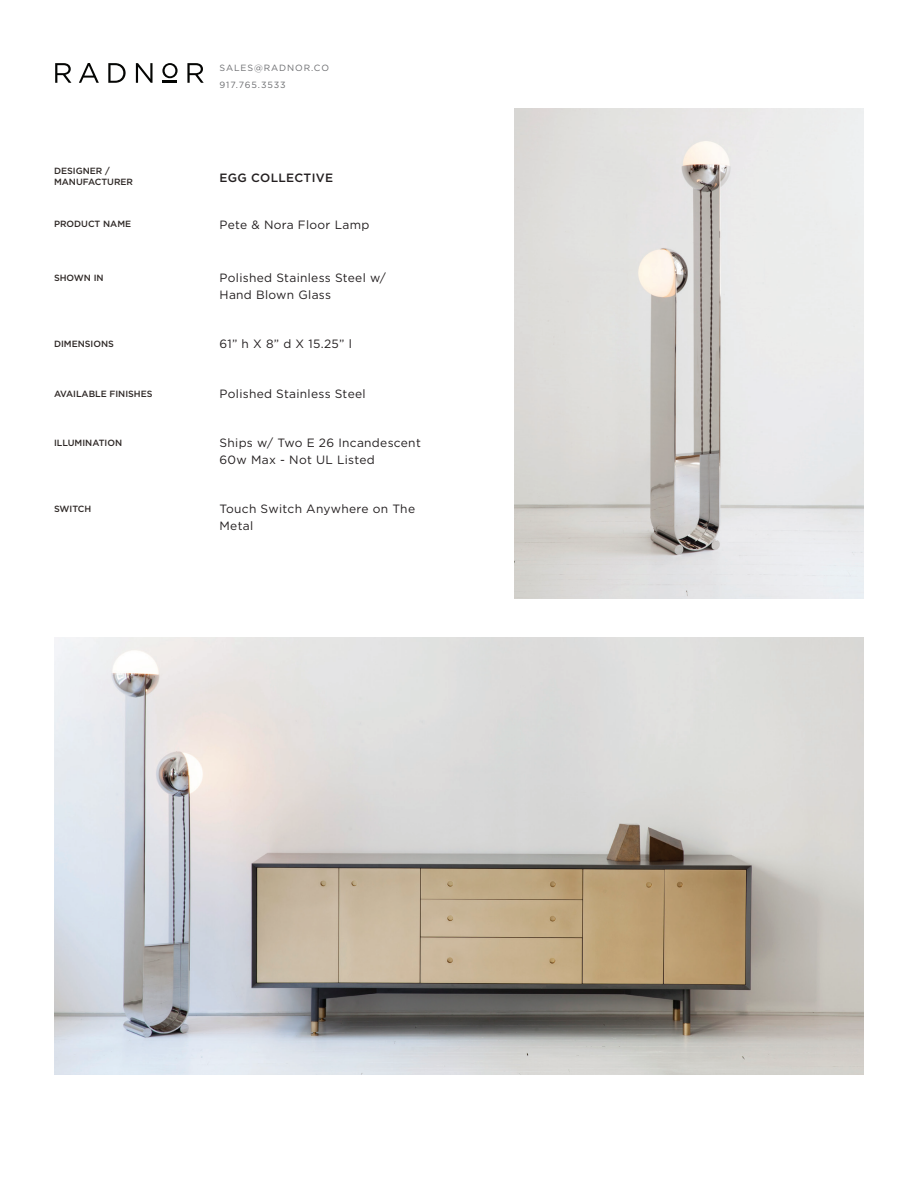
<style>
.page{position:relative;width:918px;height:1188px;background:#fff}
.page>*{position:absolute;margin:0;border:0;box-sizing:border-box;transform-origin:0 0}
.t1{font:12px/16.5px "Gotham";letter-spacing:.025em;color:#231f20}
.t2{font:500 12px "Gotham";letter-spacing:.025em;color:#231f20}
.t3{font:500 9px/10.8px "Gotham";color:#2e2826}
.t4{font:9px/17.4px "Gotham";letter-spacing:.1em;color:#6c6d70}
</style>
<div class="page">
<svg style="left:55px;top:63px;width:16px;height:20px"></svg>
<svg style="left:79px;top:63px;width:20px;height:20px"></svg>
<svg style="left:108px;top:63px;width:18px;height:20px"></svg>
<svg style="left:136px;top:63px;width:17px;height:20px"></svg>
<svg style="left:187px;top:63px;width:17px;height:20px"></svg>
<svg style="left:162px;top:63px;width:16px;height:20px"></svg>
<img style="left:515px;top:108px;width:349px;height:491px">
<img style="left:54px;top:638px;width:810px;height:437px">
<p class="t3" style="left:54px;top:165px;width:81px">DESIGNER /<br>MANUFACTURER</p>
<p class="t3" style="left:54px;top:219px;width:79px">PRODUCT NAME</p>
<p class="t3" style="left:54px;top:272px;width:51px">SHOWN IN</p>
<p class="t3" style="left:54px;top:338px;width:61px">DIMENSIONS</p>
<p class="t3" style="left:54px;top:388px;width:100px">AVAILABLE FINISHES</p>
<p class="t3" style="left:54px;top:437px;width:70px">ILLUMINATION</p>
<p class="t3" style="left:54px;top:503px;width:39px">SWITCH</p>
<p class="t4" style="left:220px;top:59px;width:111px">SALES@RADNOR.CO<br>917.765.3533</p>
<p class="t2" style="left:220px;top:170px;width:115px">EGG COLLECTIVE</p>
<p class="t1" style="left:220px;top:216px;width:151px">Pete &amp; Nora Floor Lamp</p>
<p class="t1" style="left:220px;top:269px;width:168px">Polished Stainless Steel w/<br>Hand Blown Glass</p>
<p class="t1" style="left:220px;top:336px;width:134px">61” h X 8” d X 15.25” l</p>
<p class="t1" style="left:220px;top:385px;width:148px">Polished Stainless Steel</p>
<p class="t1" style="left:220px;top:434px;width:203px">Ships w/ Two E 26 Incandescent<br>60w Max - Not UL Listed</p>
<p class="t1" style="left:220px;top:500px;width:197px">Touch Switch Anywhere on The<br>Metal</p>
</div>
